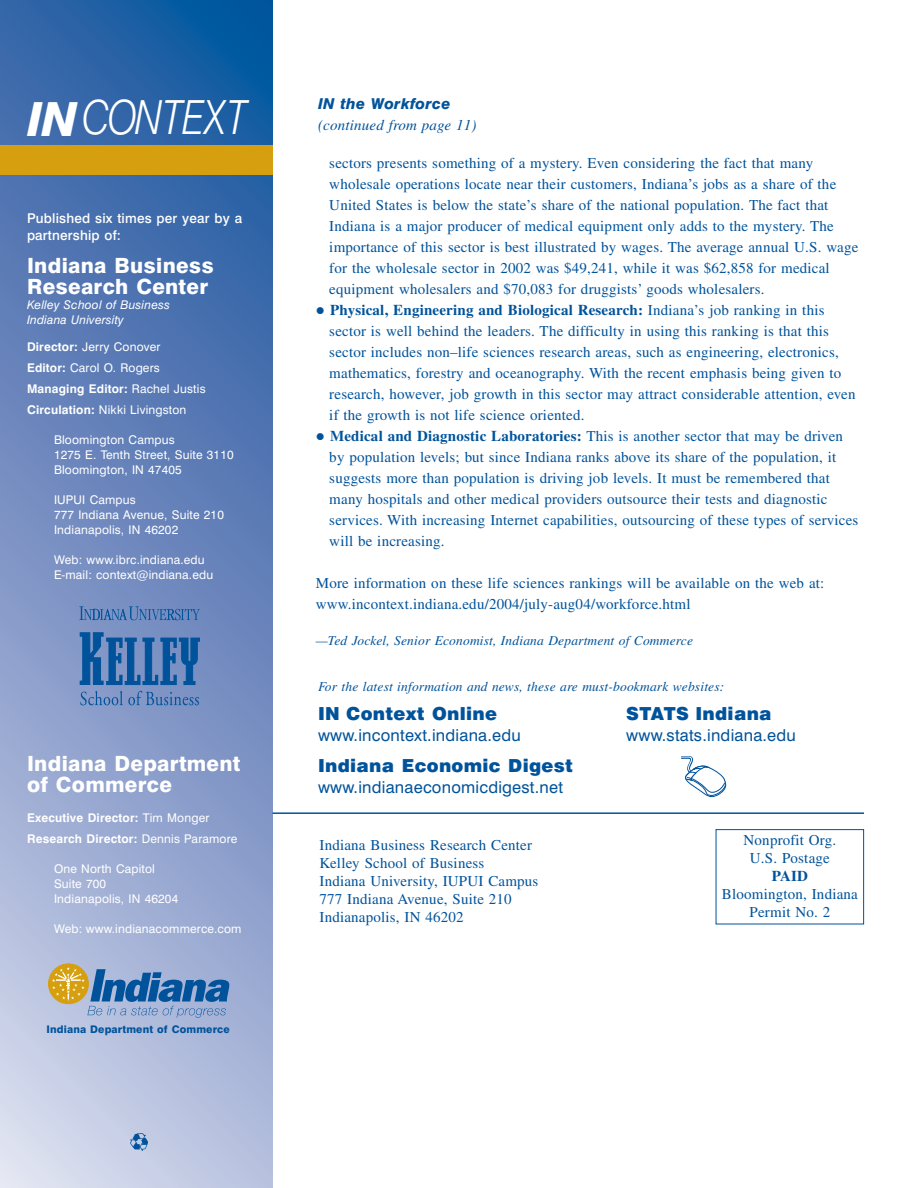
<style>
.page{position:relative;width:918px;height:1188px;background:#fff}
.page>*{position:absolute;margin:0;border:0;box-sizing:border-box;transform-origin:0 0}
.t1{font:italic 300 47.1px "Swiss 721 BT";letter-spacing:-.02em;color:#fff;scale:.85 1}
.t2{font:800 21px/21px "Swiss 721 BT";letter-spacing:.015em;color:#fff}
.t3{font:900 18px "Swiss 721 BT";letter-spacing:.015em;color:#00539b}
.t4{font:16.5px "Swiss 721 BT";letter-spacing:.015em;color:#00539b}
.t5{font:15px/21px "Times";letter-spacing:.01em;color:#00539b}
.t6{font:italic 15px "Times";letter-spacing:.01em;color:#00539b}
.t7{font:italic 800 15px "Swiss 721 BT";letter-spacing:.015em;color:#00539b}
.t8{font:700 15px "Times";color:#00539b}
.t9{font:italic 13.5px "Times";letter-spacing:.01em;color:#00539b}
.t10{font:500 13.5px/16.5px "Swiss 721 BT";letter-spacing:.015em;color:#fff}
.t11{font:12px/15px "Swiss 721 BT";letter-spacing:.015em;color:#fff}
.t12{font:700 12px/21px "Swiss 721 BT";letter-spacing:.015em;color:#fff}
.t13{font:italic 12px/15px "Swiss 721 BT";letter-spacing:.015em;color:#fff}
.t14{font:800 10.5px "Swiss 721 BT";letter-spacing:.015em;color:#00539b}
.s1{font-weight:800}
.s2{font-weight:700}
.s3{font-weight:400}
</style>
<div class="page">
<svg style="left:0;top:0;width:272px;height:1188px;background:#7491c2"></svg>
<div style="left:716px;top:829px;width:148px;height:95px;border:1px solid #00539b"></div>
<hr style="left:273px;top:812px;width:591px;height:2px;background:#00539b">
<svg style="left:80px;top:632px;width:120px;height:53px;background:#3b71ae"></svg>
<svg style="left:80px;top:606px;width:120px;height:14px;background:#5a80b8"></svg>
<svg style="left:80px;top:691px;width:119px;height:15px;background:#6989be"></svg>
<img style="left:130px;top:1133px;width:17px;height:17px">
<div style="left:0;top:145px;width:272px;height:30px;background:#d59f0f"></div>
<div style="left:49px;top:964px;width:39px;height:40px;background:#d59f0f;border-radius:50%"></div>
<div style="left:48px;top:964px;width:41px;height:40px;border:1px solid #d59f0f;border-radius:50%"></div>
<svg style="left:52px;top:967px;width:177px;height:51px;background:#8099b1"></svg>
<svg style="left:681px;top:756px;width:46px;height:41px"></svg>
<h1 class="t1" style="left:27px;top:101px;width:261px"><span class="s1">IN</span>CONTEXT</h1>
<p class="t10" style="left:27px;top:212px;width:217px">Published six times per year by a partnership of:</p>
<h2 class="t2" style="left:27px;top:257px;width:188px">Indiana Business<br>Research Center</h2>
<p class="t13" style="left:27px;top:299px;width:145px">Kelley School of Busi ness<br>Indiana University</p>
<p class="t11" style="left:27px;top:338px;width:180px;line-height:21px"><span class="s2">Director:</span> Jerry Conover<br><span class="s2">Editor:</span> Carol O. Rogers<br><span class="s2">Managing Editor:</span> Rachel Justis<br><span class="s2">Circulation:</span> Nikki Livingston</p>
<p class="t11" style="left:54px;top:434px;width:181px">Bloomington Campus<br>1275 E. Tenth Street, Suite 3110<br>Bloomington, IN 47405</p>
<p class="t11" style="left:54px;top:494px;width:171px">IUPUI Campus<br>777 Indiana Avenue, Suite 210<br>Indianapolis, IN 46202</p>
<p class="t11" style="left:54px;top:554px;width:161px">Web: www.ibrc.indiana.edu<br>E-mail: context@indiana.edu</p>
<h2 class="t2" style="left:27px;top:755px;width:215px">Indiana Department of Commerce</h2>
<p class="t12" style="left:27px;top:809px;width:212px">Executive Director: <span class="s3">Tim Monger<br></span>Research Director: <span class="s3">Dennis Paramore</span></p>
<p class="t11" style="left:54px;top:863px;width:126px">One North Capitol<br>Suite 700<br>Indianapolis, IN 46204</p>
<p class="t11" style="left:54px;top:923px;width:189px">Web: www.indianacommerce.com</p>
<p class="t14" style="left:46px;top:1026px;width:185px">Indiana Department of Commerce</p>
<p class="t7" style="left:318px;top:98px;width:134px">IN the Workforce</p>
<p class="t6" style="left:318px;top:119px;width:160px">(continued from page 11)</p>
<p class="t5" style="left:329px;top:154px;width:531px">sectors presents something of a mystery. Even considering the fact that many wholesale operations locate near their customers, Indiana’s jobs as a share of the United States is below the state’s share of the national population. The fact that Indiana is a major producer of medical equipment only adds to the mystery. The importance of this sector is best illustrated by wages. The average annual U.S. wage for the wholesale sector in 2002 was $49,241, while it was $62,858 for medical equipment wholesalers and $70,083 for druggists’ goods wholesalers.<br><span class="s2">Physical, Engineering and Biological Research:</span> Indiana’s job ranking in this sector is well behind the leaders. The difficulty in using this ranking is that this sector includes non–life sciences research areas, such as engineering, electronics, mathematics, forestry and oceanography. With the recent emphasis being given to research, however, job growth in this sector may attract considerable attention, even if the growth is not life science oriented.<br><span class="s2">Medical and Diagnostic Laboratories:</span> This is another sector that may be driven by population levels; but since Indiana ranks above its share of the population, it suggests more than population is driving job levels. It must be remembered that many hospitals and other medical providers outsource their tests and diagnostic services. With increasing Internet capabilities, outsourcing of these types of services will be increasing.</p>
<p class="t5" style="left:316px;top:574px;width:510px">More information on these life sciences rankings will be available on the web at: www.incontext.indiana.edu/2004/july-aug04/workforce.html</p>
<p class="t9" style="left:316px;top:636px;width:379px">—Ted Jockel, Senior Economist, Indiana Department of Commerce</p>
<p class="t9" style="left:318px;top:682px;width:408px">For the latest information and news, these are must-bookmark websites:</p>
<p class="t3" style="left:318px;top:707px;width:181px">IN Context Online</p>
<p class="t4" style="left:318px;top:729px;width:204px">www.incontext.indiana.edu</p>
<p class="t3" style="left:318px;top:760px;width:256px">Indiana Economic Digest</p>
<p class="t4" style="left:318px;top:782px;width:247px">www.indianaeconomicdigest.net</p>
<p class="t5" style="left:320px;top:837px;width:220px;line-height:18px">Indiana Business Research Center<br>Kelley School of Business<br>Indiana University, IUPUI Campus<br>777 Indiana Avenue, Suite 210<br>Indianapolis, IN 46202</p>
<p class="t3" style="left:626px;top:707px;width:147px">STATS Indiana</p>
<p class="t4" style="left:626px;top:729px;width:171px">www.stats.indiana.edu</p>
<p class="t5" style="left:744px;top:833px;width:94px;line-height:18px;text-align:center">Nonprofit Org.<br>U.S. Postage</p>
<p class="t8" style="left:772px;top:871px;width:38px">PAID</p>
<p class="t5" style="left:722px;top:887px;width:137px;line-height:18px;text-align:center">Bloomington, Indiana<br>Permit No. 2</p>
</div>
